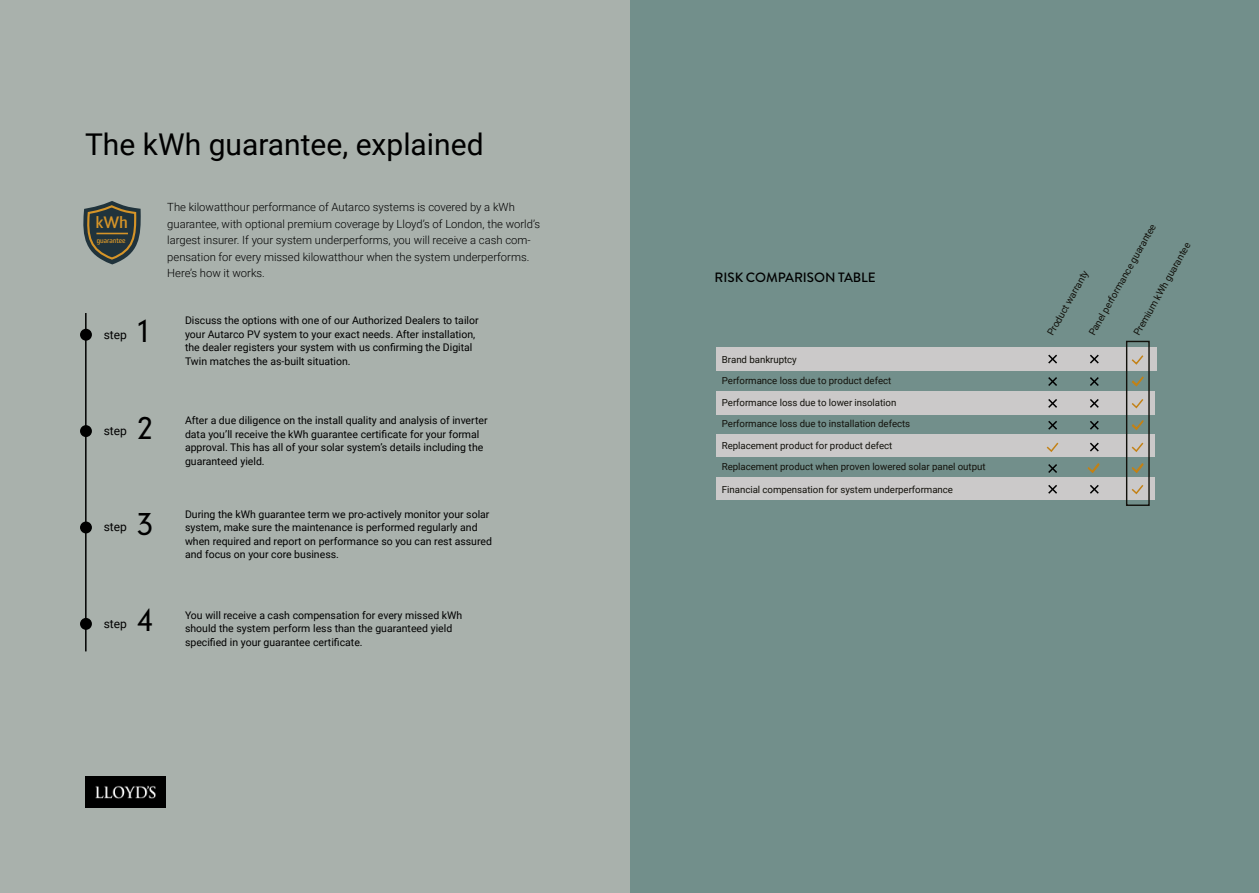
<style>
.page{position:relative;width:1259px;height:893px;background:#fff}
.page>*{position:absolute;margin:0;border:0;box-sizing:border-box;transform-origin:0 0}
.t1{font:30px "Roboto";color:#000}
.t2{font:300 30px "DIN Neuzeit Grotesk Std";color:#000}
.t3{font:26.55px "Roboto";color:#000}
.t4{font:700 16.05px "Sommet";color:#d59428}
.t5{font:500 13.5px "Brandon Grotesque";letter-spacing:-.005em;color:#000}
.t6{font:12px "Roboto";color:#000}
.t7{font:300 11.25px/16.5px "Roboto";color:#000}
.t8{font:10.5px/13.5px "Roboto";color:#000}
.t9{font:9.75px "Roboto";letter-spacing:-.005em;color:#12110b}
.t10{font:700 6.9px "Sommet";color:#d59428}
</style>
<div class="page">
<div style="left:0;top:0;width:629px;height:893px;background:#a9b1ac"></div>
<div style="left:630px;top:0;width:629px;height:893px;background:#728f8b"></div>
<hr style="left:85px;top:313px;width:2px;height:338px;background:#000">
<svg style="left:83px;top:201px;width:58px;height:63px"></svg>
<hr style="left:96px;top:233px;width:32px;height:1px;background:#d59428">
<div style="left:80px;top:329px;width:12px;height:12px;background:#000;border-radius:50%"></div>
<div style="left:80px;top:425px;width:12px;height:12px;background:#000;border-radius:50%"></div>
<div style="left:80px;top:521px;width:12px;height:12px;background:#000;border-radius:50%"></div>
<div style="left:80px;top:618px;width:12px;height:12px;background:#000;border-radius:50%"></div>
<div style="left:716px;top:347px;width:440px;height:23px;background:#cbc9c9"></div>
<div style="left:716px;top:391px;width:438px;height:23px;background:#cbc9c9"></div>
<div style="left:716px;top:434px;width:438px;height:23px;background:#cbc9c9"></div>
<div style="left:716px;top:477px;width:438px;height:23px;background:#cbc9c9"></div>
<div style="left:1126px;top:341px;width:23px;height:165px;border:1px solid #12110b"></div>
<svg style="left:1131px;top:355px;width:13px;height:10px"></svg>
<svg style="left:1131px;top:376px;width:13px;height:11px"></svg>
<svg style="left:1131px;top:399px;width:13px;height:10px"></svg>
<svg style="left:1131px;top:420px;width:13px;height:10px"></svg>
<svg style="left:1131px;top:442px;width:13px;height:10px"></svg>
<svg style="left:1046px;top:442px;width:13px;height:10px"></svg>
<svg style="left:1132px;top:463px;width:12px;height:10px"></svg>
<svg style="left:1088px;top:463px;width:12px;height:10px"></svg>
<svg style="left:1131px;top:485px;width:13px;height:10px"></svg>
<svg style="left:1090px;top:354px;width:9px;height:10px"></svg>
<svg style="left:1048px;top:354px;width:9px;height:10px"></svg>
<svg style="left:1090px;top:399px;width:9px;height:9px"></svg>
<svg style="left:1048px;top:399px;width:9px;height:9px"></svg>
<svg style="left:1090px;top:377px;width:9px;height:9px"></svg>
<svg style="left:1048px;top:377px;width:9px;height:9px"></svg>
<svg style="left:1090px;top:421px;width:9px;height:9px"></svg>
<svg style="left:1048px;top:421px;width:9px;height:9px"></svg>
<svg style="left:1090px;top:485px;width:9px;height:9px"></svg>
<svg style="left:1090px;top:442px;width:9px;height:10px"></svg>
<svg style="left:1048px;top:485px;width:9px;height:9px"></svg>
<svg style="left:1048px;top:464px;width:9px;height:9px"></svg>
<img style="left:85px;top:776px;width:81px;height:32px">
<h1 class="t1" style="left:85px;top:124px;width:400px">The kWh guarantee, explained</h1>
<h3 class="t4" style="left:96px;top:213px;width:33px">kWh</h3>
<p class="t10" style="left:97px;top:236px;width:30px">guarantee</p>
<p class="t6" style="left:104px;top:326px;width:25px">step</p>
<h1 class="t2" style="left:137px;top:313px;width:14px">1</h1>
<p class="t7" style="left:167px;top:199px;width:374px">The kilowatthour performance of Autarco systems is covered by a kWh guarantee, with optional premium coverage by Lloyd’s of London, the world’s largest insurer. If your system underperforms, you will receive a cash com&shy;pensation for every missed kilowatthour when the system underperforms.<br>Here’s how it works.</p>
<p class="t8" style="left:185px;top:313px;width:295px">Discuss the options with one of our Authorized Dealers to tailor your Autarco PV system to your exact needs. After installation, the dealer registers your system with us confirming the Digital Twin matches the as-built situation.</p>
<p class="t6" style="left:104px;top:422px;width:25px">step</p>
<h1 class="t2" style="left:137px;top:410px;width:17px">2</h1>
<p class="t6" style="left:104px;top:518px;width:25px">step</p>
<h1 class="t2" style="left:137px;top:506px;width:17px">3</h1>
<p class="t6" style="left:104px;top:615px;width:25px">step</p>
<h1 class="t2" style="left:137px;top:602px;width:17px">4</h1>
<p class="t8" style="left:185px;top:413px;width:304px">After a due diligence on the install quality and analysis of inverter data you’ll receive the kWh guarantee certificate for your formal approval. This has all of your solar system’s details including the guaranteed yield.</p>
<p class="t8" style="left:185px;top:507px;width:308px">During the kWh guarantee term we pro-actively monitor your solar system, make sure the maintenance is performed regularly and when required and report on performance so you can rest assured and focus on your core business.</p>
<p class="t8" style="left:185px;top:608px;width:279px">You will receive a cash compensation for every missed kWh should the system perform less than the guaranteed yield specified in your guarantee certificate.</p>
<h2 class="t3" style="left:631px;top:264px;width:264px">Risk comparison table</h2>
<p class="t5" style="left:714px;top:268px;width:163px">RISK COMPARISON TABLE</p>
<p class="t9" style="left:722px;top:353px;width:76px">Brand bankruptcy</p>
<p class="t9" style="left:722px;top:374px;width:171px">Performance loss due to product defect</p>
<p class="t9" style="left:722px;top:396px;width:176px">Performance loss due to lower insolation</p>
<p class="t9" style="left:722px;top:417px;width:190px">Performance loss due to installation defects</p>
<p class="t9" style="left:722px;top:439px;width:172px">Replacement product for product defect</p>
<p class="t9" style="left:722px;top:460px;width:265px">Replacement product when proven lowered solar panel output</p>
<p class="t9" style="left:722px;top:482px;width:233px">Financial compensation for system underperformance</p>
<p class="t9" style="left:1085px;top:332px;width:128px;rotate:-61deg">Panel performance guarantee</p>
<p class="t9" style="left:1130px;top:332px;width:107px;rotate:-61deg">Premium kWh guarantee</p>
<p class="t9" style="left:1044px;top:332px;width:75px;rotate:-61deg">Product warranty</p>
</div>
